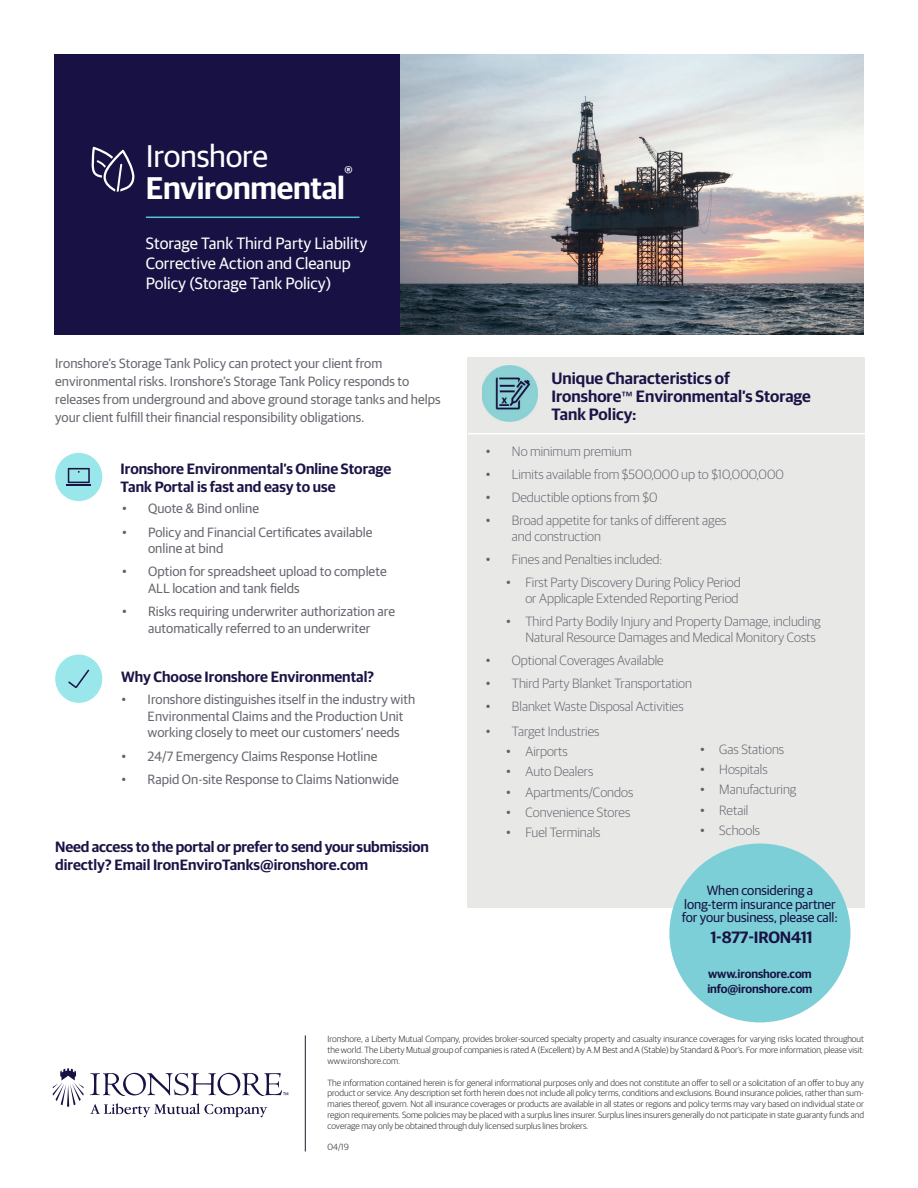
<style>
.page{position:relative;width:918px;height:1188px;background:#fff}
.page>*{position:absolute;margin:0;border:0;box-sizing:border-box;transform-origin:0 0}
.t1{font:600 31.5px/31.5px "Guardian Sans";letter-spacing:-.01em;color:#fff}
.t2{font:600 18.3px "Guardian Sans";color:#fff}
.t3{font:16.5px/19.8px "Guardian Sans";color:#fff}
.t4{font:600 16.5px/18px "Guardian Sans";color:#1a1446}
.t5{font:600 16.5px "Guardian Sans";letter-spacing:-.01em;color:#171243}
.t6{font:600 15px/18px "Guardian Sans";color:#1a1446}
.t7{font:13.5px/16.5px "Guardian Sans";color:#676970}
.t8{font:300 13.5px/16.2px "Guardian Sans";color:#676970}
.t9{font:13.5px/13.5px "Guardian Sans";letter-spacing:-.01em;color:#171243;text-align:center}
.t10{font:600 12px "Guardian Sans";letter-spacing:-.01em;color:#171243}
.t11{font:300 9px/10.8px "Guardian Sans";color:#231f20;text-align:justify}
.s1{font-weight:400}
.s2{font-family:"Gill Sans";font-weight:300;color:#636366}
.s3{font-family:"Calibri";font-weight:400}
.s4{font-family:"Gill Sans";color:#636366}
</style>
<div class="page">
<img style="left:400px;top:54px;width:464px;height:281px">
<div style="left:54px;top:54px;width:346px;height:281px;background:#171243"></div>
<svg style="left:91px;top:147px;width:43px;height:45px"></svg>
<div style="left:468px;top:357px;width:397px;height:551px;background:#e8e9e7"></div>
<hr style="left:468px;top:433px;width:397px;height:1px;background:#fff">
<img style="left:482px;top:366px;width:56px;height:55px">
<hr style="left:146px;top:217px;width:213px;height:1px;background:#54c5cf">
<div style="left:55px;top:453px;width:47px;height:48px;background:#99e6eb;border-radius:50%"></div>
<svg style="left:68px;top:468px;width:22px;height:15px"></svg>
<hr style="left:67px;top:484px;width:24px;height:2px;background:#1a1445">
<div style="left:55px;top:655px;width:47px;height:48px;background:#99e6eb;border-radius:50%"></div>
<svg style="left:68px;top:669px;width:21px;height:19px"></svg>
<div style="left:669px;top:843px;width:182px;height:179px;background:#7ccfd7;border-radius:50%"></div>
<hr style="left:305px;top:1035px;width:1px;height:117px;background:#323640">
<svg style="left:90px;top:1103px;width:177px;height:14px"></svg>
<svg style="left:53px;top:1068px;width:31px;height:39px"></svg>
<svg style="left:90px;top:1073px;width:198px;height:23px"></svg>
<p class="t1" style="left:146px;top:138px;width:201px"><span class="s1">Ironshore<br></span>Environmental</p>
<p class="t2" style="left:345px;top:159px;width:10px">®</p>
<p class="t3" style="left:146px;top:233px;width:223px">Storage Tank Third Party Liability<br>Corrective Action and Cleanup<br>Policy (Storage Tank Policy)</p>
<p class="t7" style="left:55px;top:353px;width:387px;line-height:18px">Ironshore’s Storage Tank Policy can protect your client from environmental risks. Ironshore’s Storage Tank Policy responds to releases from underground and above ground storage tanks and helps your client fulfill their financial responsibility obligations.</p>
<p class="t6" style="left:121px;top:459px;width:272px">Ironshore Environmental’s Online Storage<br>Tank Portal is fast and easy to use</p>
<p class="t7" style="left:121px;top:499px;width:139px"><span class="s2">•</span> Quote &amp; Bind online</p>
<p class="t7" style="left:148px;top:523px;width:226px;text-indent:-27px"><span class="s2">•</span> Policy and Financial Certificates available online at bind</p>
<p class="t7" style="left:148px;top:562px;width:240px;text-indent:-27px"><span class="s2">•</span> Option for spreadsheet upload to complete<br>ALL location and tank fields</p>
<p class="t7" style="left:121px;top:602px;width:276px;text-align:center"><span class="s2">•</span> Risks requiring underwriter authorization are automatically referred to an underwriter</p>
<p class="t6" style="left:121px;top:667px;width:254px">Why Choose Ironshore Environmental?</p>
<p class="t7" style="left:148px;top:691px;width:269px;text-indent:-27px"><span class="s2">•</span> Ironshore distinguishes itself in the industry with<br>Environmental Claims and the Production Unit working closely to meet our customers’ needs</p>
<p class="t7" style="left:121px;top:747px;width:258px"><span class="s2">•</span> 24/7 Emergency Claims Response Hotline</p>
<p class="t7" style="left:121px;top:770px;width:280px"><span class="s2">•</span> Rapid On-site Response to Claims Nationwide</p>
<p class="t6" style="left:55px;top:836px;width:375px">Need access to the portal or prefer to send your submission directly? Email IronEnviroTanks@ironshore.com</p>
<p class="t4" style="left:551px;top:368px;width:261px">Unique Characteristics of<br>Ironshore<span class="s3">™</span> Environmental’s Storage<br>Tank Policy:</p>
<p class="t8" style="left:485px;top:442px;width:148px"><span class="s4">•</span> No minimum premium</p>
<p class="t8" style="left:485px;top:465px;width:300px"><span class="s4">•</span> Limits available from $500,000 up to $10,000,000</p>
<p class="t8" style="left:485px;top:488px;width:174px"><span class="s4">•</span> Deductible options from $0</p>
<p class="t8" style="left:512px;top:511px;width:216px;text-indent:-27px"><span class="s4">•</span> Broad appetite for tanks of different ages and construction</p>
<p class="t8" style="left:485px;top:550px;width:179px"><span class="s4">•</span> Fines and Penalties included:</p>
<p class="t8" style="left:505px;top:573px;width:237px;text-align:right"><span class="s4">•</span> First Party Discovery During Policy Period or Applicaple Extended Reporting Period</p>
<p class="t8" style="left:525px;top:612px;width:297px;text-indent:-20px"><span class="s4">•</span> Third Party Bodily Injury and Property Damage, including<br>Natural Resource Damages and Medical Monitory Costs</p>
<p class="t8" style="left:485px;top:651px;width:180px"><span class="s4">•</span> Optional Coverages Available</p>
<p class="t8" style="left:485px;top:674px;width:209px"><span class="s4">•</span> Third Party Blanket Transportation</p>
<p class="t8" style="left:485px;top:697px;width:200px"><span class="s4">•</span> Blanket Waste Disposal Activities</p>
<p class="t8" style="left:485px;top:722px;width:116px"><span class="s4">•</span> Target Industries</p>
<p class="t8" style="left:505px;top:743px;width:64px"><span class="s4">•</span> Airports</p>
<p class="t8" style="left:505px;top:763px;width:90px"><span class="s4">•</span> Auto Dealers</p>
<p class="t8" style="left:505px;top:783px;width:130px"><span class="s4">•</span> Apartments/Condos</p>
<p class="t8" style="left:505px;top:803px;width:127px"><span class="s4">•</span> Convenience Stores</p>
<p class="t8" style="left:505px;top:824px;width:97px"><span class="s4">•</span> Fuel Terminals</p>
<p class="t8" style="left:699px;top:740px;width:87px"><span class="s4">•</span> Gas Stations</p>
<p class="t8" style="left:699px;top:760px;width:70px"><span class="s4">•</span> Hospitals</p>
<p class="t8" style="left:699px;top:781px;width:99px"><span class="s4">•</span> Manufacturing</p>
<p class="t8" style="left:699px;top:801px;width:51px"><span class="s4">•</span> Retail</p>
<p class="t8" style="left:699px;top:821px;width:63px"><span class="s4">•</span> Schools</p>
<p class="t9" style="left:682px;top:883px;width:158px">When considering a long-term insurance partner for your business, please call:</p>
<p class="t5" style="left:710px;top:926px;width:104px">1-877-IRON411</p>
<p class="t10" style="left:708px;top:965px;width:105px">www.ironshore.com</p>
<p class="t10" style="left:707px;top:980px;width:107px">info@ironshore.com</p>
<p class="t11" style="left:328px;top:1033px;width:538px">Ironshore, a Liberty Mutual Company, provides broker-sourced specialty property and casualty insurance coverages for varying risks located throughout the world. The Liberty Mutual group of companies is rated A (Excellent) by A.M Best and A (Stable) by Standard &amp; Poor’s. For more information, please visit: www.ironshore.com.</p>
<p class="t11" style="left:328px;top:1076px;width:538px">The information contained herein is for general informational purposes only and does not constitute an offer to sell or a solicitation of an offer to buy any product or service. Any description set forth herein does not include all policy terms, conditions and exclusions. Bound insurance policies, rather than sum&shy;maries thereof, govern. Not all insurance coverages or products are available in all states or regions and policy terms may vary based on individual state or region requirements. Some policies may be placed with a surplus lines insurer. Surplus lines insurers generally do not participate in state guaranty funds and coverage may only be obtained through duly licensed surplus lines brokers.</p>
<p class="t11" style="left:328px;top:1141px;width:23px">04/19</p>
</div>
